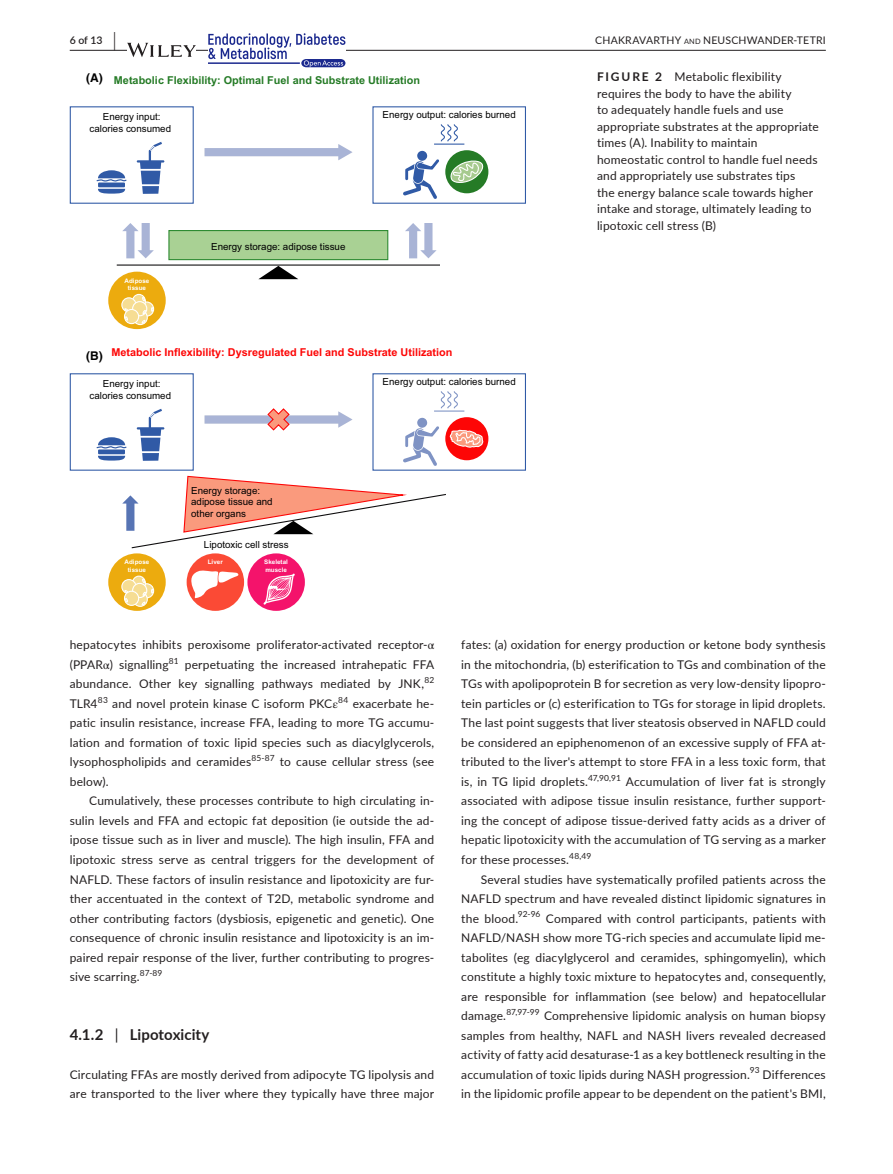
<style>
.page{position:relative;width:893px;height:1174px;background:#fff}
.page>*{position:absolute;margin:0;border:0;box-sizing:border-box;transform-origin:0 0}
.t1{font:700 15px "Lato";letter-spacing:.005em;color:#231f20}
.t2{font:12px/19.5px "Lato";letter-spacing:.015em;color:#231f20}
.t3{font:700 10.8px "Arial";color:#fd0606}
.t4{font:700 10.8px "Arial";color:#257b26}
.t5{font:10.5px "Lato";letter-spacing:.02em;color:#231f20}
.t6{font:600 10.5px "Lato";color:#231f20}
.t7{font:9.75px/11.7px "Arial";color:#000;text-align:center}
.t8{font:8.4px "Lato";letter-spacing:.01em;color:#231f20}
.t9{font:700 6.3px/7.5px "Arial";color:#fff;text-align:center}
.s1{font-size:19.5px}
.s2{font-size:7.35px}
.s3{font-family:"Helvetica";font-size:12px;color:#000}
.s4{font-weight:700}
.s5{font-family:"STIX"}
.s6{font-weight:400}
</style>
<div class="page">
<hr style="left:70px;top:50px;width:756px;height:1px;background:#231f20">
<svg style="left:127px;top:43px;width:69px;height:14px"></svg>
<svg style="left:208px;top:33px;width:137px;height:34px"></svg>
<div style="left:372px;top:373px;width:154px;height:98px;background:#fff;border:1px solid #305aa6"></div>
<div style="left:168px;top:230px;width:220px;height:30px;background:#a9d194;border:1px solid #2a892f"></div>
<svg style="left:405px;top:223px;width:32px;height:35px"></svg>
<svg style="left:122px;top:223px;width:32px;height:35px"></svg>
<svg style="left:205px;top:144px;width:147px;height:16px"></svg>
<hr style="left:117px;top:264px;width:323px;height:2px;background:#0d0c0d">
<svg style="left:259px;top:266px;width:39px;height:13px"></svg>
<svg style="left:122px;top:475px;width:324px;height:74px"></svg>
<svg style="left:205px;top:408px;width:147px;height:23px"></svg>
<div style="left:108px;top:272px;width:58px;height:57px;background:#ecab0e;border-radius:50%"></div>
<div style="left:132px;top:294px;width:13px;height:14px;background:#f3cd70;border-radius:50%"></div>
<div style="left:132px;top:294px;width:14px;height:15px;border:1px solid #fff;border-radius:50%"></div>
<div style="left:121px;top:297px;width:16px;height:15px;border:1px solid #fff;border-radius:50%"></div>
<div style="left:133px;top:310px;width:15px;height:15px;border:1px solid #fff;border-radius:50%"></div>
<div style="left:124px;top:309px;width:15px;height:15px;border:1px solid #fff;border-radius:50%"></div>
<svg style="left:124px;top:296px;width:30px;height:27px"></svg>
<div style="left:445px;top:417px;width:43px;height:43px;background:#fd0606;border-radius:50%"></div>
<svg style="left:450px;top:429px;width:33px;height:19px"></svg>
<div style="left:187px;top:553px;width:57px;height:58px;background:#fb4a35;border-radius:50%"></div>
<svg style="left:189px;top:570px;width:50px;height:28px"></svg>
<div style="left:108px;top:553px;width:58px;height:58px;background:#ecab0e;border-radius:50%"></div>
<div style="left:132px;top:575px;width:14px;height:16px;border:1px solid #fff;border-radius:50%"></div>
<div style="left:121px;top:579px;width:16px;height:15px;border:1px solid #fff;border-radius:50%"></div>
<div style="left:133px;top:591px;width:15px;height:16px;border:1px solid #fff;border-radius:50%"></div>
<div style="left:124px;top:590px;width:15px;height:16px;border:1px solid #fff;border-radius:50%"></div>
<svg style="left:124px;top:578px;width:30px;height:27px"></svg>
<div style="left:247px;top:553px;width:58px;height:58px;background:#f4136b;border-radius:50%"></div>
<svg style="left:263px;top:573px;width:32px;height:32px"></svg>
<div style="left:372px;top:106px;width:154px;height:98px;background:#fff;border:1px solid #305aa6"></div>
<svg style="left:417px;top:150px;width:11px;height:11px"></svg>
<svg style="left:403px;top:159px;width:36px;height:40px"></svg>
<div style="left:445px;top:150px;width:43px;height:43px;background:#257b26;border-radius:50%"></div>
<svg style="left:449px;top:158px;width:37px;height:27px"></svg>
<hr style="left:434px;top:144px;width:30px;height:1px;background:#305aa6">
<svg style="left:440px;top:124px;width:18px;height:18px"></svg>
<svg style="left:417px;top:417px;width:11px;height:11px"></svg>
<svg style="left:403px;top:426px;width:36px;height:40px"></svg>
<svg style="left:434px;top:391px;width:31px;height:21px"></svg>
<div style="left:70px;top:106px;width:124px;height:98px;background:#fff;border:1px solid #305aa6"></div>
<svg style="left:98px;top:189px;width:27px;height:5px"></svg>
<svg style="left:96px;top:170px;width:31px;height:12px"></svg>
<div style="left:98px;top:182px;width:27px;height:5px;background:#305aa6"></div>
<svg style="left:137px;top:142px;width:27px;height:52px"></svg>
<div style="left:70px;top:373px;width:124px;height:98px;border:1px solid #305aa6"></div>
<svg style="left:98px;top:456px;width:27px;height:4px"></svg>
<svg style="left:96px;top:437px;width:31px;height:12px"></svg>
<div style="left:98px;top:449px;width:27px;height:5px;background:#305aa6"></div>
<svg style="left:137px;top:409px;width:27px;height:52px"></svg>
<p class="t6" style="left:70px;top:33px;width:48px">6 of 13 <span class="s1">|</span></p>
<p class="t5" style="left:595px;top:33px;width:232px">CHAKRAVARTHY <span class="s2">and</span> N EUSCHWAND ER-TETRI</p>
<p class="t4" style="left:86px;top:73px;width:335px"><sup>(A)</sup> Metabolic Flexibility: Optimal Fuel and Substrate Utilization</p>
<p class="t7" style="left:90px;top:111px;width:83px">Energy input: calories consumed</p>
<p class="t7" style="left:383px;top:109px;width:135px">Energy output: calories burned</p>
<p class="t9" style="left:125px;top:277px;width:26px">Adipose tissue</p>
<p class="t7" style="left:211px;top:240px;width:136px">Energy storage: adipose tissue</p>
<p class="t3" style="left:86px;top:345px;width:368px"><span class="s3">(B)</span> Metabolic Inflexibility: Dysregulated Fuel and Substrate Utilization</p>
<p class="t7" style="left:90px;top:378px;width:83px">Energy input: calories consumed</p>
<p class="t7" style="left:191px;top:484px;width:83px;text-align:left">Energy storage: adipose tissue and other organs</p>
<p class="t7" style="left:204px;top:539px;width:86px">Lipotoxic cell stress</p>
<p class="t9" style="left:125px;top:558px;width:26px">Adipose</p>
<p class="t9" style="left:208px;top:558px;width:16px">Liver</p>
<p class="t9" style="left:128px;top:566px;width:20px">tissue</p>
<p class="t9" style="left:264px;top:558px;width:25px;text-align:left">Skeletal muscle</p>
<p class="t7" style="left:383px;top:376px;width:135px">Energy output: calories burned</p>
<p class="t2" style="left:597px;top:68px;width:223px;line-height:16.5px"><span class="s4">FIGURE 2</span> Metabolic flexibility requires the body to have the ability<br>to adequately handle fuels and use appropriate substrates at the appropriate times (A). Inability to maintain homeostatic control to handle fuel needs and appropriately use substrates tips<br>the energy balance scale towards higher intake and storage, ultimately leading to lipotoxic cell stress (B)</p>
<p class="t2" style="left:70px;top:635px;width:366px">hepatocytes inhibits peroxisome proliferator-activated receptor-<span class="s5">α </span>(PPAR<span class="s5">α</span>) signalling</p>
<p class="t8" style="left:169px;top:654px;width:11px">81</p>
<p class="t2" style="left:70px;top:654px;width:366px;text-indent:115px">perpetuating the increased intrahepatic FFA abundance. Other key signalling pathways mediated by JNK,</p>
<p class="t8" style="left:424px;top:674px;width:11px">82</p>
<p class="t2" style="left:70px;top:693px;width:29px">TLR4</p>
<p class="t8" style="left:98px;top:693px;width:11px">83</p>
<p class="t2" style="left:112px;top:693px;width:227px">and novel protein kinase C isoform PKC<span class="s5">ε</span></p>
<p class="t8" style="left:338px;top:693px;width:12px">84</p>
<p class="t2" style="left:70px;top:693px;width:366px;text-align:justify;text-indent:283px">exacerbate he&shy;patic insulin resistance, increase FFA, leading to more TG accumu&shy;lation and formation of toxic lipid species such as diacylglycerols, lysophospholipids and ceramides</p>
<p class="t8" style="left:252px;top:752px;width:25px">85-87</p>
<p class="t2" style="left:280px;top:752px;width:156px">to cause cellular stress (see</p>
<p class="t2" style="left:70px;top:771px;width:40px">below).</p>
<p class="t2" style="left:89px;top:791px;width:346px">Cumulatively, these processes contribute to high circulating in-</p>
<p class="t2" style="left:70px;top:810px;width:366px">sulin levels and FFA and ectopic fat deposition (ie outside the ad-</p>
<p class="t2" style="left:70px;top:830px;width:366px">ipose tissue such as in liver and muscle). The high insulin, FFA and</p>
<p class="t2" style="left:70px;top:849px;width:366px">lipotoxic stress serve as central triggers for the development of</p>
<p class="t2" style="left:70px;top:869px;width:366px">NAFLD. These factors of insulin resistance and lipotoxicity are fur-</p>
<p class="t2" style="left:70px;top:888px;width:366px">ther accentuated in the context of T2D, metabolic syndrome and</p>
<p class="t2" style="left:70px;top:908px;width:366px">other contributing factors (dysbiosis, epigenetic and genetic). One</p>
<p class="t2" style="left:70px;top:927px;width:366px">consequence of chronic insulin resistance and lipotoxicity is an im-</p>
<p class="t2" style="left:70px;top:947px;width:366px">paired repair response of the liver, further contributing to progres-</p>
<p class="t2" style="left:70px;top:966px;width:94px">sive scarring.<sup>87-89</sup></p>
<p class="t1" style="left:70px;top:1023px;width:141px">4.1.2 <span class="s6">|</span> Lipotoxicity</p>
<p class="t2" style="left:70px;top:1064px;width:366px">Circulating FFAs are mostly derived from adipocyte TG lipolysis and are transported to the liver where they typically have three major</p>
<p class="t2" style="left:461px;top:635px;width:366px;text-align:justify">fates: (a) oxidation for energy production or ketone body synthesis in the mitochondria, (b) esterification to TGs and combination of the TGs with apolipoprotein B for secretion as very low-density lipopro&shy;tein particles or (c) esterification to TGs for storage in lipid droplets.<br>The last point suggests that liver steatosis observed in NAFLD could be considered an epiphenomenon of an excessive supply of FFA at&shy;tributed to the liver's attempt to store FFA in a less toxic form, that is, in TG lipid droplets.</p>
<p class="t8" style="left:588px;top:771px;width:34px">47,90,91</p>
<p class="t2" style="left:461px;top:771px;width:366px;text-align:justify;text-indent:165px">Accumulation of liver fat is strongly associated with adipose tissue insulin resistance, further support&shy;ing the concept of adipose tissue-derived fatty acids as a driver of hepatic lipotoxicity with the accumulation of TG serving as a marker for these processes.<sup>48,49</sup></p>
<p class="t2" style="left:461px;top:869px;width:366px;text-align:justify;text-indent:20px">Several studies have systematically profiled patients across the NAFLD spectrum and have revealed distinct lipidomic signatures in the blood.<sup>92-96</sup> Compared with control participants, patients with NAFLD/NASH show more TG-rich species and accumulate lipid me&shy;tabolites (eg diacylglycerol and ceramides, sphingomyelin), which constitute a highly toxic mixture to hepatocytes and, consequently, are responsible for inflammation (see below) and hepatocellular damage.<sup>87,97-99</sup> Comprehensive lipidomic analysis on human biopsy samples from healthy, NAFL and NASH livers revealed decreased activity of fatty acid desaturase-1 as a key bottleneck resulting in the accumulation of toxic lipids during NASH progression.<sup>93</sup> Differences in the lipidomic profile appear to be dependent on the patient's BMI,</p>
</div>
